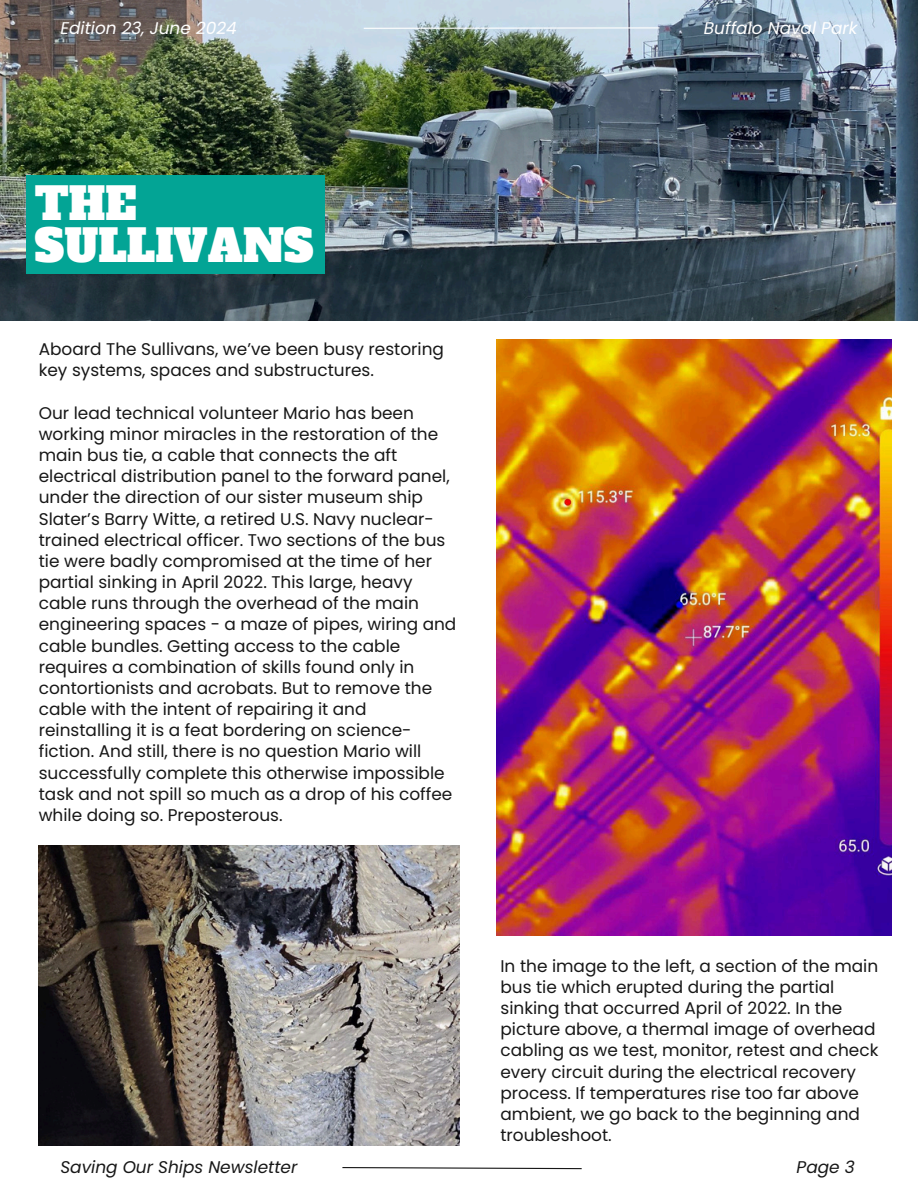
<style>
.page{position:relative;width:918px;height:1188px;background:#fff}
.page>*{position:absolute;margin:0;border:0;box-sizing:border-box;transform-origin:0 0}
.t1{font:43.65px/42.8px "Alfa Slab One";color:#fff}
.t2{font:16.95px/21.1px "Poppins";color:#171717}
.t3{font:italic 16.95px "Poppins";color:#fff}
.t4{font:italic 16.95px "Poppins";color:#171717}
</style>
<div class="page">
<img style="left:39px;top:846px;width:421px;height:300px">
<img style="left:496px;top:340px;width:395px;height:595px">
<img style="left:0;top:0;width:918px;height:320px">
<div style="left:26px;top:175px;width:298px;height:99px;background:#03a495"></div>
<hr style="left:364px;top:27px;width:295px;height:2px;background:#fff">
<svg style="left:342px;top:1167px;width:240px;height:3px"></svg>
<p class="t3" style="left:60px;top:16px;width:178px">Edition 23, June 2024</p>
<p class="t3" style="left:704px;top:16px;width:155px">Buffalo Naval Park</p>
<p class="t1" style="left:35px;top:183px;width:280px">THE<br>SULLIVANS</p>
<p class="t2" style="left:39px;top:339px;width:407px">Aboard The Sullivans, we’ve been busy restoring key systems, spaces and substructures.</p>
<p class="t2" style="left:39px;top:402px;width:419px">Our lead technical volunteer Mario has been working minor miracles in the restoration of the main bus tie, a cable that connects the aft electrical distribution panel to the forward panel, under the direction of our sister museum ship Slater’s Barry Witte, a retired U.S. Navy nuclear&shy;trained electrical officer. Two sections of the bus tie were badly compromised at the time of her partial sinking in April 2022. This large, heavy cable runs through the overhead of the main engineering spaces - a maze of pipes, wiring and cable bundles. Getting access to the cable requires a combination of skills found only in contortionists and acrobats. But to remove the cable with the intent of repairing it and reinstalling it is a feat bordering on science&shy;fiction. And still, there is no question Mario will successfully complete this otherwise impossible task and not spill so much as a drop of his coffee while doing so. Preposterous.</p>
<p class="t2" style="left:500px;top:955px;width:379px">In the image to the left, a section of the main bus tie which erupted during the partial sinking that occurred April of 2022. In the picture above, a thermal image of overhead cabling as we test, monitor, retest and check every circuit during the electrical recovery process. If temperatures rise too far above ambient, we go back to the beginning and troubleshoot.</p>
<p class="t4" style="left:60px;top:1155px;width:238px">Saving Our Ships Newsletter</p>
<h1 class="t4" style="left:797px;top:1155px;width:60px">Page 3</h1>
</div>
